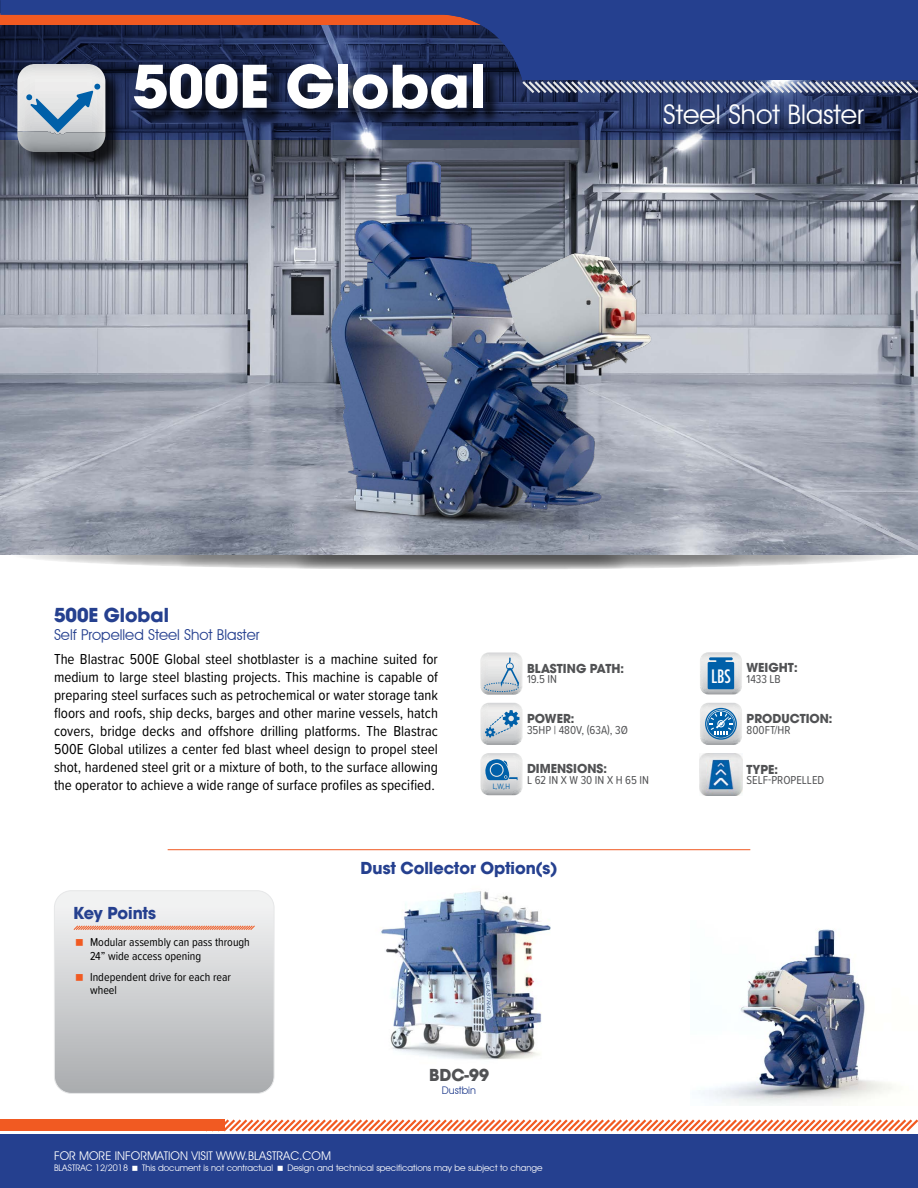
<style>
.page{position:relative;width:918px;height:1188px;background:#fff}
.page>*{position:absolute;margin:0;border:0;box-sizing:border-box;transform-origin:0 0}
.t1{font:700 64.5px "Avant Garde Md ITC";color:#fff}
.t2{font:27px "Avant Garde IT Cby BT";color:#fff}
.t3{font:700 21px "Avant Garde Md ITC";color:#25408f}
.t4{font:700 18px "Avant Garde Md ITC";color:#25408f}
.t5{font:700 18px "Avant Garde Md ITC";color:#515254}
.t6{font:18px "Futura Condensed";color:#fff}
.t7{font:15px/18px "Proxima Soft Cond";color:#000;text-align:justify}
.t8{font:15px "Avant Garde IT Cby BT";color:#25408f}
.t9{font:700 13.5px "Avant Garde Md ITC";color:#515254}
.t10{font:12px/13.5px "Proxima Soft Cond";color:#000}
.t11{font:12px "Proxima Soft Cond";color:#515254}
.t12{font:12px "Avant Garde IT Cby BT";color:#fff}
.t13{font:10.5px "Avant Garde IT Cby BT";color:#25408f}
.t14{font:9px "Avant Garde IT Cby BT";color:#fff}
.t15{font:7.5px "Avant Garde IT Cby BT";color:#0060a9}
</style>
<div class="page">
<svg style="left:11px;top:541px;width:898px;height:29px;background:#a3a4a5"></svg>
<img style="left:0;top:152px;width:918px;height:402px">
<div style="left:0;top:1134px;width:918px;height:54px;background:#25408f"></div>
<svg style="left:206px;top:1119px;width:712px;height:13px"></svg>
<div style="left:0;top:1119px;width:225px;height:12px;background:#f15a22"></div>
<hr style="left:168px;top:849px;width:582px;height:1px;background:#f15a22">
<img style="left:149px;top:152px;width:621px;height:402px">
<div style="left:20px;top:66px;width:104px;height:105px;background:#000;opacity:.75"></div>
<svg style="left:0;top:0;width:918px;height:152px;background:#38426c"></svg>
<img style="left:17px;top:132px;width:88px;height:20px">
<svg style="left:56px;top:892px;width:218px;height:200px;background:#cfd0d2"></svg>
<div style="left:54px;top:890px;width:220px;height:204px;border:1px solid #e6e7e8;border-radius:17px"></div>
<svg style="left:73px;top:925px;width:183px;height:6px"></svg>
<svg style="left:480px;top:753px;width:43px;height:42px;background:#acc1d1"></svg>
<svg style="left:480px;top:652px;width:42px;height:43px;background:#d1d7db"></svg>
<div style="left:484px;top:683px;width:34px;height:9px;border:1px dashed #0060a9;border-radius:50%"></div>
<svg style="left:480px;top:703px;width:43px;height:42px;background:#bfccd6"></svg>
<svg style="left:700px;top:652px;width:42px;height:42px;background:#77a3c4"></svg>
<svg style="left:700px;top:703px;width:42px;height:42px;background:#94b4cd"></svg>
<img style="left:700px;top:753px;width:42px;height:42px">
<img style="left:380px;top:891px;width:171px;height:169px">
<img style="left:699px;top:929px;width:194px;height:176px">
<svg style="left:76px;top:939px;width:7px;height:7px"></svg>
<svg style="left:76px;top:974px;width:7px;height:7px"></svg>
<h1 class="t1" style="left:133px;top:47px;width:355px">500E Global</h1>
<h2 class="t2" style="left:663px;top:98px;width:202px">Steel Shot Blaster</h2>
<h3 class="t3" style="left:54px;top:603px;width:116px">500E Global</h3>
<p class="t8" style="left:54px;top:626px;width:207px">Self Propelled Steel Shot Blaster</p>
<p class="t7" style="left:54px;top:649px;width:386px">The Blastrac 500E Global steel shotblaster is a machine suited for medium to large steel blasting projects. This machine is capable of preparing steel surfaces such as petrochemical or water storage tank floors and roofs, ship decks, barges and other marine vessels, hatch covers, bridge decks and offshore drilling platforms. The Blastrac 500E Global utilizes a center fed blast wheel design to propel steel shot, hardened steel grit or a mixture of both, to the surface allowing the operator to achieve a wide range of surface profiles as specified.</p>
<p class="t15" style="left:493px;top:782px;width:19px">L,W,H</p>
<p class="t9" style="left:527px;top:660px;width:99px">BLASTING PATH:</p>
<p class="t11" style="left:527px;top:671px;width:32px">19.5 IN</p>
<p class="t9" style="left:527px;top:710px;width:49px">POWER:</p>
<p class="t11" style="left:527px;top:721px;width:102px">35HP | 480V, (63A), 3Ø</p>
<p class="t9" style="left:527px;top:761px;width:81px">DIMENSIONS:</p>
<p class="t11" style="left:527px;top:771px;width:124px">L 62 IN X W 30 IN X H 65 IN</p>
<p class="t4" style="left:74px;top:902px;width:84px">Key Points</p>
<p class="t10" style="left:90px;top:935px;width:161px">Modular assembly can pass through<br>24” wide access opening</p>
<p class="t10" style="left:90px;top:969px;width:142px">Independent drive for each rear wheel</p>
<p class="t4" style="left:361px;top:857px;width:198px">Dust Collector Option(s)</p>
<p class="t5" style="left:429px;top:1064px;width:61px">BDC-99</p>
<p class="t13" style="left:442px;top:1084px;width:36px">Dustbin</p>
<p class="t12" style="left:54px;top:1149px;width:278px">FOR MORE INFORMATION VISIT WWW.BLASTRAC.COM</p>
<p class="t14" style="left:54px;top:1162px;width:76px">BLASTRAC 12/2018</p>
<p class="t14" style="left:142px;top:1162px;width:133px">This document is not contractual</p>
<p class="t14" style="left:287px;top:1162px;width:257px">Design and technical specifications may be subject to change</p>
<p class="t6" style="left:711px;top:665px;width:21px">LBS</p>
<p class="t9" style="left:747px;top:660px;width:53px">WEIGHT:</p>
<p class="t11" style="left:747px;top:670px;width:36px">1433 LB</p>
<p class="t9" style="left:747px;top:710px;width:87px">PRODUCTION:</p>
<p class="t11" style="left:747px;top:721px;width:46px">800FT/HR</p>
<p class="t9" style="left:747px;top:761px;width:33px">TYPE:</p>
<p class="t11" style="left:747px;top:771px;width:79px">SELF-PROPELLED</p>
</div>
